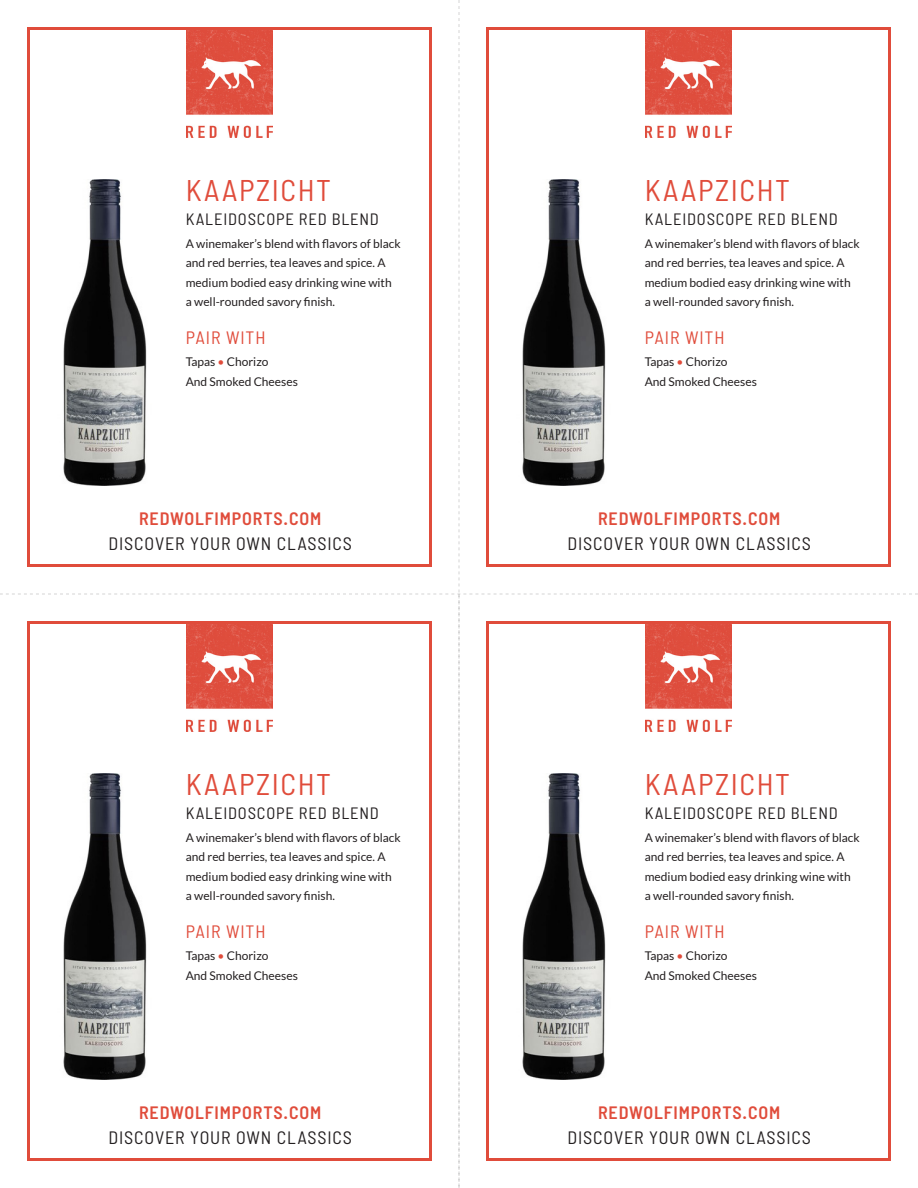
<style>
.page{position:relative;width:918px;height:1188px;background:#fff}
.page>*{position:absolute;margin:0;border:0;box-sizing:border-box;transform-origin:0 0}
.t1{font:semi-condensed 30px "Barlow";letter-spacing:.05em;color:#e04c3b}
.t2{font:semi-condensed 18px "Barlow";letter-spacing:.05em;color:#231f20}
.t3{font:600 semi-condensed 18px "Barlow";letter-spacing:.05em;color:#e04c3b}
.t4{font:semi-condensed 18px "Barlow";letter-spacing:.05em;color:#e04c3b}
.t5{font:semi-condensed 16.5px "Barlow";letter-spacing:.05em;color:#231f20}
.t6{font:12px/19.5px "Lato";color:#231f20}
.s1{color:#e04c3b}
</style>
<div class="page">
<img style="left:187px;top:31px;width:85px;height:107px">
<div style="left:27px;top:27px;width:405px;height:540px;border:3px solid #e04c3b"></div>
<img style="left:63px;top:179px;width:84px;height:307px">
<img style="left:187px;top:625px;width:85px;height:107px">
<div style="left:27px;top:621px;width:405px;height:540px;border:3px solid #e04c3b"></div>
<img style="left:63px;top:773px;width:84px;height:307px">
<img style="left:646px;top:31px;width:85px;height:107px">
<div style="left:486px;top:27px;width:405px;height:540px;border:3px solid #e04c3b"></div>
<img style="left:522px;top:179px;width:84px;height:307px">
<img style="left:646px;top:625px;width:85px;height:107px">
<div style="left:486px;top:621px;width:405px;height:540px;border:3px solid #e04c3b"></div>
<img style="left:522px;top:773px;width:84px;height:307px">
<p class="t1" style="left:186px;top:172px;width:147px">KAAPZICHT</p>
<p class="t5" style="left:186px;top:209px;width:195px">KALEIDOSCOPE RED BLEND</p>
<p class="t6" style="left:186px;top:233px;width:217px">A winemaker’s blend with flavors of black and red berries, tea leaves and spice. A medium bodied easy drinking wine with a well-rounded savory finish.</p>
<p class="t4" style="left:186px;top:326px;width:81px">PAIR WITH</p>
<p class="t6" style="left:186px;top:352px;width:114px">Tapas <span class="s1">•</span> Chorizo<br>And Smoked Cheeses</p>
<p class="t1" style="left:645px;top:172px;width:147px">KAAPZICHT</p>
<p class="t5" style="left:645px;top:209px;width:195px">KALEIDOSCOPE RED BLEND</p>
<p class="t6" style="left:645px;top:233px;width:217px">A winemaker’s blend with flavors of black and red berries, tea leaves and spice. A medium bodied easy drinking wine with a well-rounded savory finish.</p>
<p class="t4" style="left:645px;top:326px;width:81px">PAIR WITH</p>
<p class="t6" style="left:645px;top:352px;width:114px">Tapas <span class="s1">•</span> Chorizo<br>And Smoked Cheeses</p>
<p class="t3" style="left:139px;top:507px;width:184px">REDWOLFIMPORTS.COM</p>
<p class="t3" style="left:598px;top:507px;width:184px">REDWOLFIMPORTS.COM</p>
<p class="t2" style="left:108px;top:532px;width:245px">DISCOVER YOUR OWN CLASSICS</p>
<p class="t2" style="left:567px;top:532px;width:245px">DISCOVER YOUR OWN CLASSICS</p>
<p class="t1" style="left:186px;top:766px;width:147px">KAAPZICHT</p>
<p class="t5" style="left:186px;top:803px;width:195px">KALEIDOSCOPE RED BLEND</p>
<p class="t6" style="left:186px;top:827px;width:217px">A winemaker’s blend with flavors of black and red berries, tea leaves and spice. A medium bodied easy drinking wine with a well-rounded savory finish.</p>
<p class="t4" style="left:186px;top:920px;width:81px">PAIR WITH</p>
<p class="t6" style="left:186px;top:946px;width:114px">Tapas <span class="s1">•</span> Chorizo<br>And Smoked Cheeses</p>
<p class="t1" style="left:645px;top:766px;width:147px">KAAPZICHT</p>
<p class="t5" style="left:645px;top:803px;width:195px">KALEIDOSCOPE RED BLEND</p>
<p class="t6" style="left:645px;top:827px;width:217px">A winemaker’s blend with flavors of black and red berries, tea leaves and spice. A medium bodied easy drinking wine with a well-rounded savory finish.</p>
<p class="t4" style="left:645px;top:920px;width:81px">PAIR WITH</p>
<p class="t6" style="left:645px;top:946px;width:114px">Tapas <span class="s1">•</span> Chorizo<br>And Smoked Cheeses</p>
<p class="t3" style="left:139px;top:1101px;width:184px">REDWOLFIMPORTS.COM</p>
<p class="t3" style="left:598px;top:1101px;width:184px">REDWOLFIMPORTS.COM</p>
<p class="t2" style="left:108px;top:1126px;width:245px">DISCOVER YOUR OWN CLASSICS</p>
<p class="t2" style="left:567px;top:1126px;width:245px">DISCOVER YOUR OWN CLASSICS</p>
</div>
